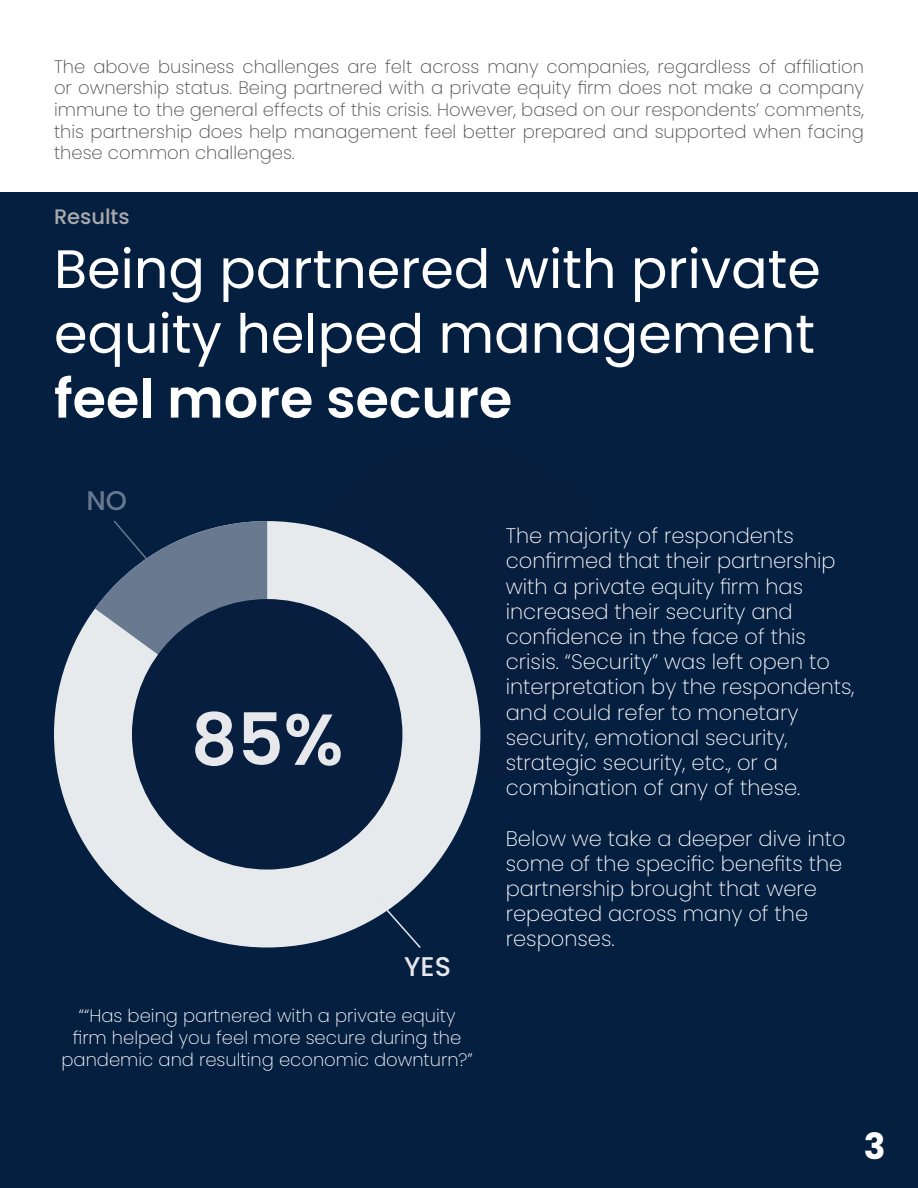
<style>
.page{position:relative;width:918px;height:1188px;background:#fff}
.page>*{position:absolute;margin:0;border:0;box-sizing:border-box;transform-origin:0 0}
.t1{font:600 72px "Poppins";color:#e6e8ec}
.t2{font:54px/64.8px "Poppins";color:#fff;text-align:justify}
.t3{font:700 36px "Poppins";color:#fff}
.t4{font:500 27px "Poppins";color:#e6e8ec}
.t5{font:500 27px "Poppins";color:#68788e}
.t6{font:200 21px/25.2px "Poppins";color:#fff}
.t7{font:500 21px "Poppins";color:#aaaaac}
.t8{font:200 18px/21.6px "Poppins";color:#4b4c4d;text-align:justify}
.t9{font:200 18px/21.6px "Poppins";color:#fff;text-align:center}
.s1{font-weight:600}
</style>
<div class="page">
<div style="left:0;top:193px;width:918px;height:995px;background:#051f41"></div>
<div style="left:54px;top:521px;width:426px;height:427px;background:#e7eaed;border-radius:50%"></div>
<div style="left:132px;top:599px;width:270px;height:271px;background:#081e3f;border-radius:50%"></div>
<svg style="left:95px;top:520px;width:172px;height:209px"></svg>
<svg style="left:370px;top:892px;width:51px;height:56px"></svg>
<p class="t8" style="left:54px;top:56px;width:812px">The above business challenges are felt across many companies, regardless of affiliation or ownership status. Being partnered with a private equity firm does not make a company immune to the general effects of this crisis. However, based on our respondents’ comments, this partnership does help management feel better prepared and supported when facing these common challenges.</p>
<p class="t7" style="left:54px;top:204px;width:77px">Results</p>
<p class="t2" style="left:54px;top:237px;width:768px">Being partnered with private equity helped management <span class="s1">feel more secure</span></p>
<p class="t5" style="left:86px;top:485px;width:42px">NO</p>
<p class="t1" style="left:191px;top:698px;width:154px">85%</p>
<p class="t4" style="left:404px;top:951px;width:48px">YES</p>
<p class="t9" style="left:62px;top:1005px;width:413px">““Has being partnered with a private equity firm helped you feel more secure during the pandemic and resulting economic downturn?”</p>
<p class="t6" style="left:506px;top:523px;width:350px">The majority of respondents confirmed that their partnership with a private equity firm has increased their security and confidence in the face of this crisis. “Security” was left open to interpretation by the respondents, and could refer to monetary security, emotional security, strategic security, etc., or a combination of any of these.</p>
<p class="t6" style="left:506px;top:826px;width:341px">Below we take a deeper dive into some of the specific benefits the partnership brought that were repeated across many of the responses.</p>
<p class="t3" style="left:864px;top:1126px;width:23px">3</p>
</div>
